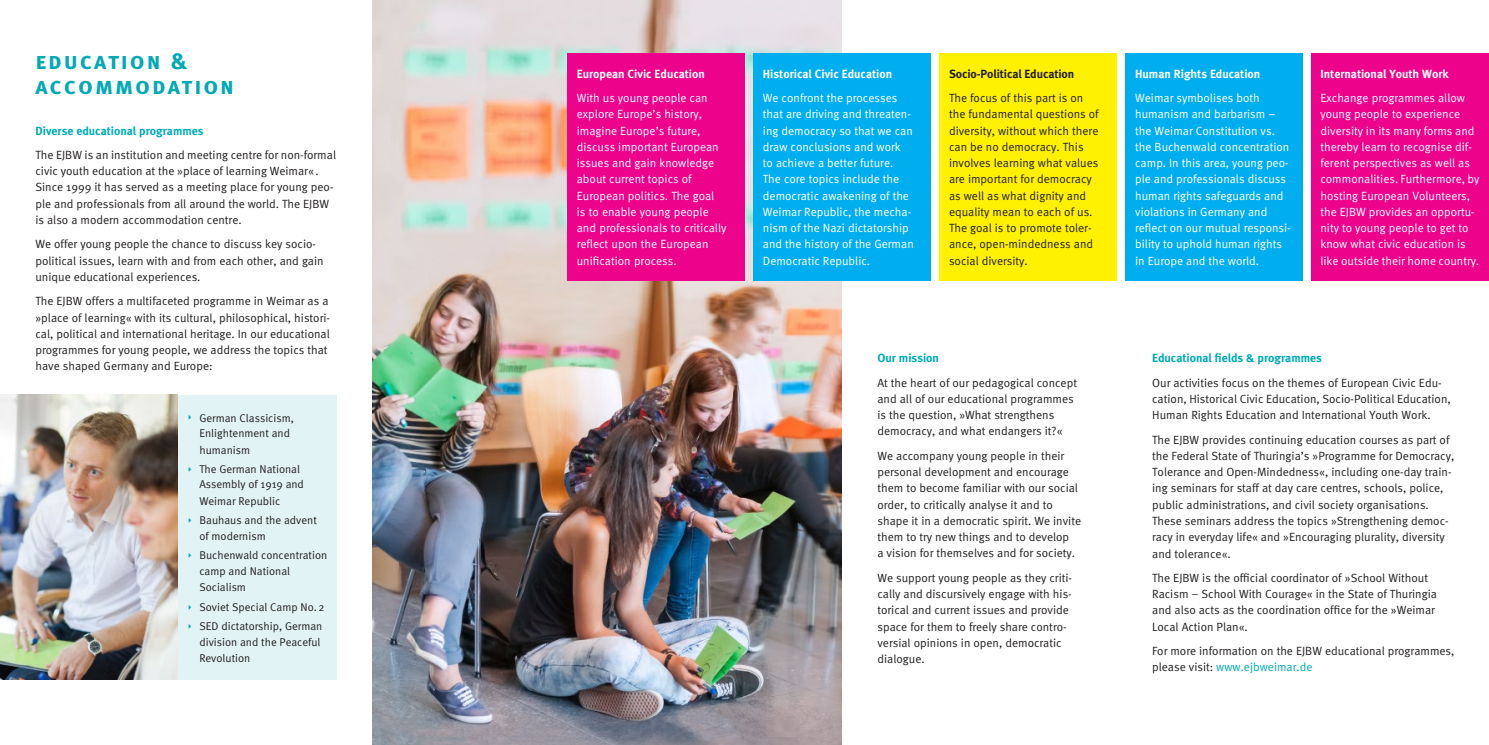
<style>
.page{position:relative;width:1489px;height:745px;background:#fff}
.page>*{position:absolute;margin:0;border:0;box-sizing:border-box;transform-origin:0 0}
.t1{font:23.75px/24.4px "Meta Bold Caps";letter-spacing:.08em;color:#00aab5}
.t2{font:11.88px/16.2px "Meta Normal";color:#231f20}
.t3{font:11.88px/16.2px "Meta Normal";color:#fff}
.t4{font:700 11.88px "Meta";color:#fff}
.t5{font:700 11.88px "Meta";color:#00aab5}
.t6{font:700 11.88px "Meta";letter-spacing:-.005em;color:#231f20}
.t7{font:11.25px/15.9px "Meta Normal";color:#231f20}
.s1{color:#00aab5}
</style>
<div class="page">
<div style="left:1310px;top:53px;width:178px;height:228px;background:#ed028c"></div>
<div style="left:177px;top:394px;width:160px;height:285px;background:#e2f3f5"></div>
<img style="left:372px;top:0;width:470px;height:744px">
<div style="left:939px;top:53px;width:177px;height:228px;background:#fff101"></div>
<div style="left:1125px;top:53px;width:177px;height:228px;background:#00aeef"></div>
<div style="left:753px;top:53px;width:177px;height:228px;background:#00aeef"></div>
<div style="left:567px;top:53px;width:177px;height:228px;background:#ed028c"></div>
<img style="left:0;top:394px;width:177px;height:285px">
<h1 class="t1" style="left:35px;top:49px;width:200px">education &amp; accommodation</h1>
<p class="t5" style="left:35px;top:123px;width:170px">Diverse educational programmes</p>
<p class="t2" style="left:35px;top:146px;width:302px">The EJBW is an institution and meeting centre for non-formal civic youth education at the »place of learning Weimar« .<br>Since 1999 it has served as a meeting place for young peo&shy;ple and professionals from all around the world. The EJBW is also a modern accommodation centre.</p>
<p class="t2" style="left:35px;top:236px;width:290px">We offer young people the chance to discuss key socio&shy;political issues, learn with and from each other, and gain unique educational experiences.</p>
<p class="t2" style="left:35px;top:293px;width:296px">The EJBW offers a multifaceted programme in Weimar as a »place of learning« with its cultural, philosophical, histori&shy;cal, political and international heritage. In our educational programmes for young people, we address the topics that have shaped Germany and Europe:</p>
<p class="t7" style="left:199px;top:409px;width:96px">German Classicism,<br>Enlightenment and humanism</p>
<p class="t7" style="left:199px;top:460px;width:106px">The German National<br>Assembly of 1919 and<br>Weimar Republic</p>
<p class="t7" style="left:199px;top:511px;width:119px;line-height:16.2px">Bauhaus and the advent of modernism</p>
<p class="t7" style="left:199px;top:547px;width:129px">Buchenwald concentration camp and National<br>Socialism</p>
<p class="t7" style="left:199px;top:597px;width:126px;line-height:19.1px">Soviet Special Camp No.2<br>SED dictatorship, German</p>
<p class="t7" style="left:199px;top:633px;width:123px">division and the Peaceful<br>Revolution</p>
<p class="t4" style="left:576px;top:66px;width:130px">European Civic Education</p>
<p class="t3" style="left:576px;top:89px;width:151px">With us young people can explore Europe’s history, imagine Europe’s future, discuss important European issues and gain knowledge about current topics of<br>European politics. The goal<br>is to enable young people and professionals to critically reflect upon the European unification process.</p>
<p class="t4" style="left:763px;top:66px;width:131px">Historical Civic Education</p>
<p class="t3" style="left:763px;top:89px;width:152px">We confront the processes that are driving and threaten&shy;ing democracy so that we can draw conclusions and work to achieve a better future.<br>The core topics include the democratic awakening of the<br>Weimar Republic, the mecha&shy;nism of the Nazi dictatorship and the history of the German<br>Democratic Republic.</p>
<p class="t6" style="left:949px;top:66px;width:127px">Socio-Political Education</p>
<p class="t2" style="left:949px;top:89px;width:151px">The focus of this part is on the fundamental questions of diversity, without which there can be no democracy. This involves learning what values are important for democracy as well as what dignity and equality mean to each of us.<br>The goal is to promote toler&shy;ance, open-mindedness and social diversity.</p>
<p class="t5" style="left:877px;top:351px;width:63px">Our mission</p>
<p class="t2" style="left:877px;top:374px;width:201px">At the heart of our pedagogical concept and all of our educational programmes is the question, »What strengthens democracy, and what endangers it?«</p>
<p class="t2" style="left:877px;top:447px;width:205px">We accompany young people in their personal development and encourage them to become familiar with our social order, to critically analyse it and to shape it in a democratic spirit. We invite them to try new things and to develop<br>a vision for themselves and for society.</p>
<p class="t2" style="left:877px;top:569px;width:196px">We support young people as they criti&shy;cally and discursively engage with his&shy;torical and current issues and provide space for them to freely share contro&shy;versial opinions in open, democratic dialogue.</p>
<p class="t4" style="left:1135px;top:66px;width:127px">Human Rights Education</p>
<p class="t3" style="left:1135px;top:89px;width:157px">Weimar symbolises both humanism and barbarism – the Weimar Constitution vs. the Buchenwald concentration camp. In this area, young peo&shy;ple and professionals discuss human rights safeguards and violations in Germany and reflect on our mutual responsi&shy;bility to uphold human rights in Europe and the world.</p>
<p class="t4" style="left:1320px;top:66px;width:130px">International Youth Work</p>
<p class="t3" style="left:1320px;top:89px;width:160px">Exchange programmes allow young people to experience diversity in its many forms and thereby learn to recognise dif&shy;ferent perspectives as well as commonalities. Furthermore, by hosting European Volunteers, the EJBW provides an opportu&shy;nity to young people to get to know what civic education is like outside their home country.</p>
<p class="t5" style="left:1152px;top:351px;width:171px">Educational fields &amp; programmes</p>
<p class="t2" style="left:1152px;top:374px;width:300px">Our activities focus on the themes of European Civic Edu&shy;cation, Historical Civic Education, Socio-Political Education,<br>Human Rights Education and International Youth Work.</p>
<p class="t2" style="left:1152px;top:431px;width:304px">The EJBW provides continuing education courses as part of the Federal State of Thuringia’s »Programme for Democracy, Tolerance and Open-Mindedness«, including one-day train&shy;ing seminars for staff at day care centres, schools, police, public administrations, and civil society organisations.<br>These seminars address the topics »Strengthening democ&shy;racy in everyday life« and »Encouraging plurality, diversity and tolerance«.</p>
<p class="t2" style="left:1152px;top:569px;width:286px">The EJBW is the official coordinator of »School Without Racism – School With Courage« in the State of Thuringia and also acts as the coordination office for the »Weimar Local Action Plan«.</p>
<p class="t2" style="left:1152px;top:642px;width:304px">For more information on the EJBW educational programmes, please visit: <span class="s1">www.ejbweimar.de</span></p>
</div>
